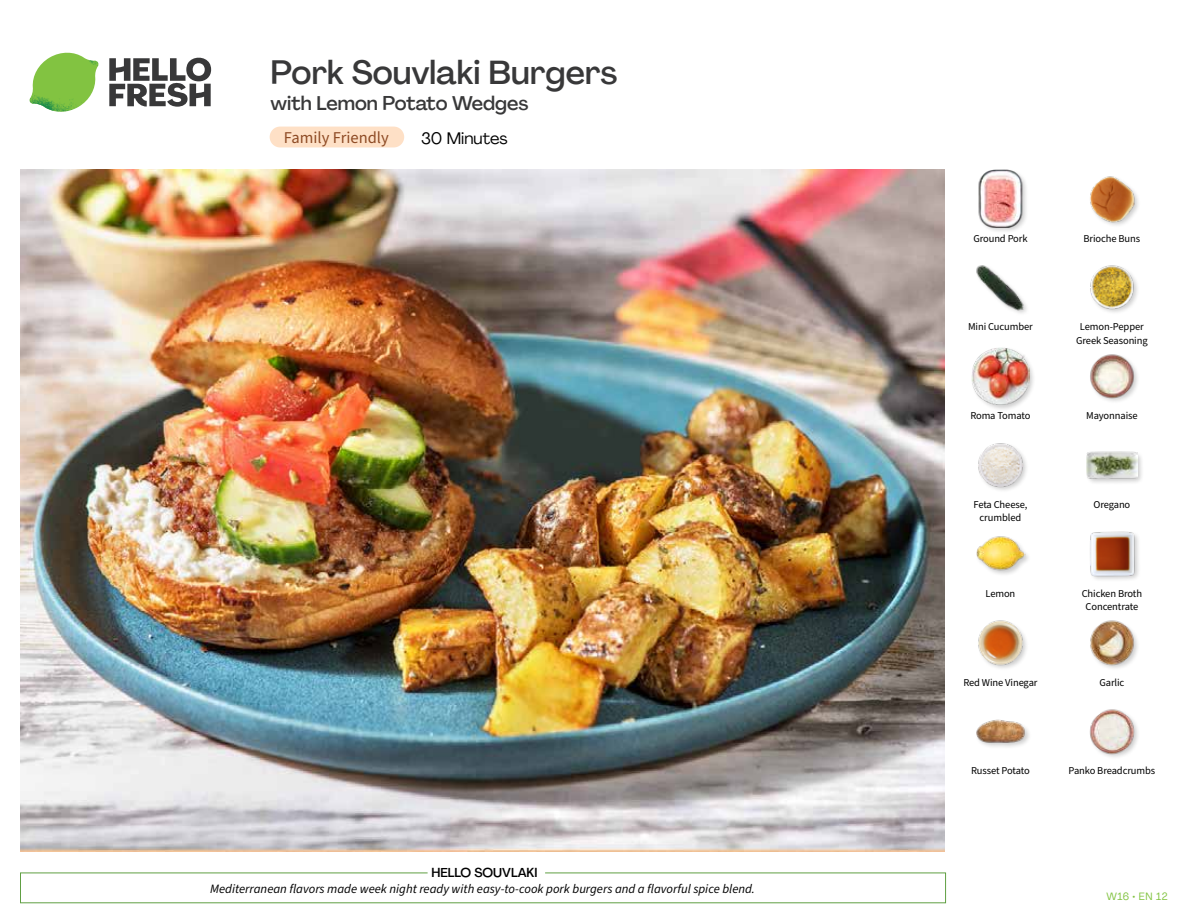
<style>
.page{position:relative;width:1188px;height:918px;background:#fff}
.page>*{position:absolute;margin:0;border:0;box-sizing:border-box;transform-origin:0 0}
.t1{font:500 33px "Agrandir";color:#383839}
.t2{font:500 19.5px "Agrandir";color:#383839}
.t3{font:16.5px "Source Sans Pro";color:#8e4b25}
.t4{font:16.5px "Agrandir";color:#000}
.t5{font:italic 12.75px "Source Sans Pro";color:#000}
.t6{font:500 12.75px "Agrandir";color:#000}
.t7{font:10.5px/13.5px "Source Sans Pro";letter-spacing:-.01em;color:#000;text-align:center}
.t8{font:10.5px "Agrandir";letter-spacing:.05em;color:#82c341}
</style>
<div class="page">
<div style="left:270px;top:127px;width:134px;height:20px;background:#fee0c6;border-radius:10px"></div>
<svg style="left:109px;top:57px;width:102px;height:50px"></svg>
<svg style="left:34px;top:53px;width:62px;height:40px"></svg>
<img style="left:67px;top:53px;width:32px;height:26px">
<img style="left:33px;top:75px;width:59px;height:11px">
<img style="left:29px;top:79px;width:61px;height:33px">
<img style="left:65px;top:86px;width:27px;height:25px">
<div style="left:20px;top:873px;width:926px;height:30px;border:1px solid #609f43"></div>
<div style="left:428px;top:865px;width:117px;height:15px;background:#fff"></div>
<img style="left:21px;top:170px;width:924px;height:681px">
<img style="left:1089px;top:709px;width:49px;height:48px">
<div style="left:975px;top:719px;width:57px;height:31px;background:#000;opacity:.2"></div>
<img style="left:975px;top:719px;width:51px;height:26px">
<img style="left:1090px;top:620px;width:48px;height:49px">
<img style="left:978px;top:620px;width:49px;height:49px">
<img style="left:1090px;top:531px;width:49px;height:49px">
<div style="left:975px;top:536px;width:56px;height:41px;background:#000;opacity:.2"></div>
<img style="left:975px;top:536px;width:51px;height:41px">
<div style="left:1085px;top:451px;width:60px;height:35px;background:#000;opacity:.2"></div>
<img style="left:1087px;top:451px;width:50px;height:35px">
<img style="left:978px;top:443px;width:49px;height:47px">
<img style="left:1090px;top:354px;width:48px;height:48px">
<div style="left:971px;top:346px;width:65px;height:66px;background:#000;opacity:.2"></div>
<img style="left:972px;top:347px;width:57px;height:58px">
<img style="left:1090px;top:265px;width:48px;height:48px">
<img style="left:976px;top:265px;width:51px;height:48px">
<img style="left:1090px;top:176px;width:48px;height:50px">
<div style="left:978px;top:169px;width:50px;height:65px;background:#000;opacity:.2"></div>
<img style="left:978px;top:170px;width:50px;height:57px">
<h1 class="t1" style="left:271px;top:52px;width:348px">Pork Souvlaki Burgers</h1>
<h2 class="t2" style="left:271px;top:91px;width:259px">with Lemon Potato Wedges</h2>
<h3 class="t3" style="left:284px;top:127px;width:106px">Family Friendly</h3>
<h3 class="t4" style="left:421px;top:128px;width:88px">30 Minutes</h3>
<p class="t6" style="left:431px;top:864px;width:108px">HELLO SOUVLAKI</p>
<p class="t5" style="left:210px;top:880px;width:546px">Mediterranean flavors made week night ready with easy-to-cook pork burgers and a flavorful spice blend.</p>
<p class="t7" style="left:973px;top:232px;width:56px">Ground Pork</p>
<p class="t7" style="left:968px;top:321px;width:66px">Mini Cucumber</p>
<p class="t7" style="left:1084px;top:232px;width:58px">Brioche Buns</p>
<p class="t7" style="left:1076px;top:321px;width:73px">Lemon-Pepper<br>Greek Seasoning</p>
<p class="t7" style="left:970px;top:409px;width:62px">Roma Tomato</p>
<p class="t7" style="left:1086px;top:409px;width:53px">Mayonnaise</p>
<p class="t7" style="left:973px;top:498px;width:56px">Feta Cheese,</p>
<p class="t7" style="left:1094px;top:498px;width:38px">Oregano</p>
<p class="t7" style="left:980px;top:512px;width:43px">crumbled</p>
<p class="t7" style="left:985px;top:587px;width:31px">Lemon</p>
<p class="t7" style="left:1082px;top:587px;width:62px">Chicken Broth<br>Concentrate</p>
<p class="t7" style="left:963px;top:676px;width:76px">Red Wine Vinegar</p>
<p class="t7" style="left:1099px;top:676px;width:26px">Garlic</p>
<p class="t7" style="left:971px;top:764px;width:60px">Russet Potato</p>
<p class="t7" style="left:1069px;top:764px;width:88px">Panko Breadcrumbs</p>
<p class="t8" style="left:1106px;top:890px;width:63px">W16 • EN 12</p>
</div>
